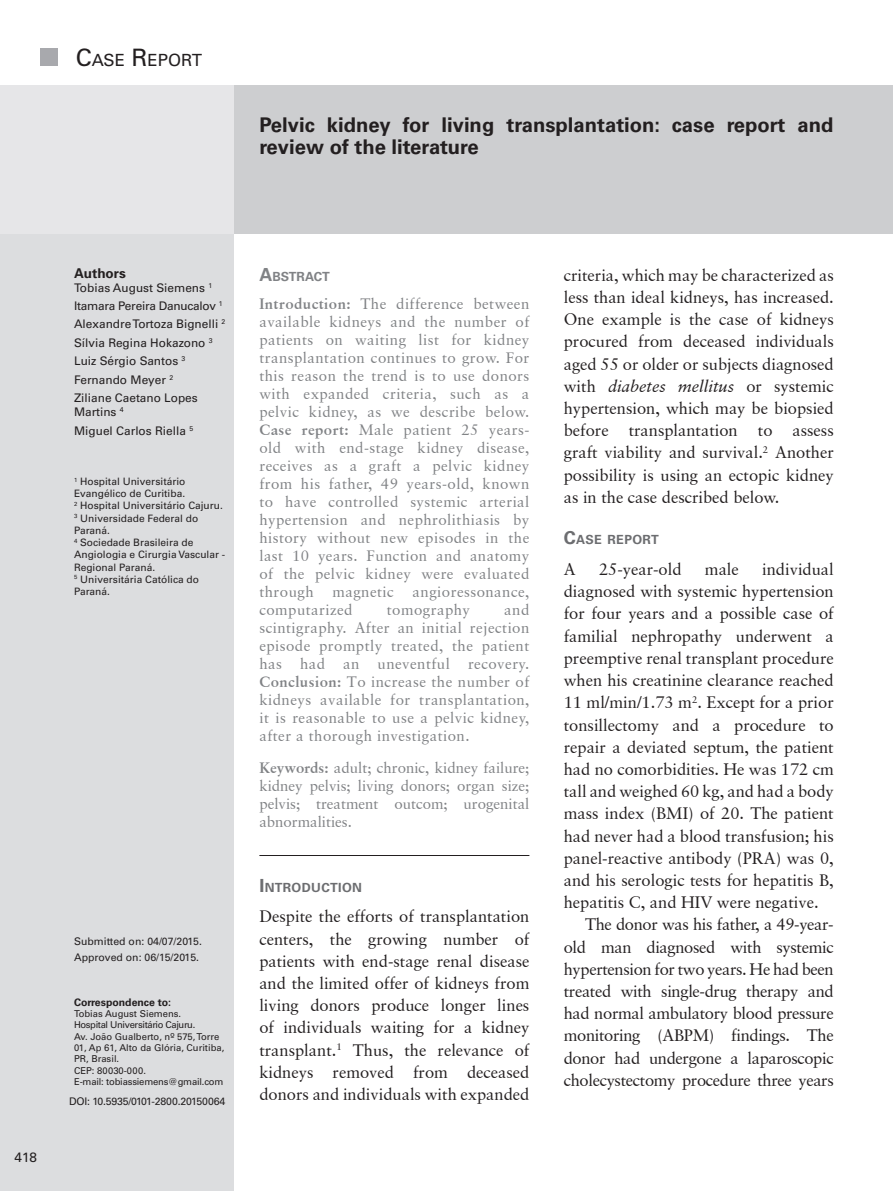
<style>
.page{position:relative;width:893px;height:1191px;background:#fff}
.page>*{position:absolute;margin:0;border:0;box-sizing:border-box;transform-origin:0 0}
.Title_Inglês{font:700 20.25px/22.5px "Univers LT Std";color:#231f20}
.t1{font:16.8px "Univers LT Std";color:#231f20}
.Texto_-_1º_paragráfo{font:16.5px/22.2px "Garamond Retrospective S Si";color:#231f20;text-align:justify}
.Texto{font:16.5px/22.2px "Garamond Retrospective S Si";letter-spacing:-.02em;color:#231f20;text-align:justify}
.Abstract{font:15px/18px "Garamond Retrospective S Si";letter-spacing:.03em;color:#808285;text-align:justify}
.keywords{font:15px/18px "Garamond Retrospective S Si";color:#808285;text-align:justify}
.Tópico__Autores{font:13.5px "Univers 65 Bold";color:#231f20}
.t2{font:13.5px "Univers LT Std";color:#231f20}
.Intertítulo{font:700 12.6px "Univers LT Std";letter-spacing:.03em;color:#6c6d70}
.Intertilulo__Resumo{font:700 12.6px "Univers LT Std";color:#808285}
.Nome_dos_autores{font:11.85px/14.2px "Univers LT Std";color:#231f20}
.Nome_dos_autores-2{font:11.85px "Univers LT Std";letter-spacing:-.02em;color:#231f20}
.Data_de_subs_aprova{font:10.5px "Univers LT Std";color:#231f20}
.Autor_correspondente{font:10.5px "Univers LT Std";letter-spacing:-.02em;color:#231f20}
.Correspondência_para{font:700 10.5px "Univers LT Std";color:#231f20}
.Afiliações{font:10.2px/12.3px "Univers LT Std";color:#231f20}
.Autor_correspondente-2{font:9.45px/11.4px "Univers LT Std";color:#231f20}
.Autor_correspondente-3{font:9.45px "Univers LT Std";letter-spacing:-.02em;color:#231f20}
.Autor_correspondente-4{font:9.45px "Univers LT Std";letter-spacing:-.04em;color:#231f20}
.s1{font-size:24px}
.s2{font-family:"Swiss 721 BT"}
.s3{font-size:18px}
.s4{font-weight:700}
.s5{font-style:italic}
</style>
<div class="page">
<div style="left:40px;top:49px;width:17px;height:17px;background:#a8a9ad"></div>
<div style="left:0;top:85px;width:234px;height:1106px;background:#dcdddf"></div>
<div style="left:0;top:85px;width:893px;height:149px;background:linear-gradient(to right,#e2e2e4,#c5c6c8)"></div>
<hr style="left:259px;top:855px;width:270px;height:1px;background:#231f20">
<p class="t1" style="left:76px;top:50px;width:128px"><span class="s1">C</span>ASE <span class="s1">R</span>EPORT</p>
<p class="Title_Inglês" style="left:259px;top:113px;width:575px">Pelvic kidney for living transplantation: case report and review of the literature</p>
<p class="Tópico__Autores" style="left:74px;top:265px;width:53px">Authors</p>
<p class="Nome_dos_autores" style="left:74px;top:280px;width:140px">Tobias August Siemens <sup>1</sup></p>
<p class="Nome_dos_autores-2" style="left:74px;top:299px;width:150px">Itamara Pereira Danucalov <sup>1</sup></p>
<p class="Nome_dos_autores" style="left:74px;top:317px;width:153px">Alexandre Tortoza Bignelli <sup>2</sup></p>
<p class="Nome_dos_autores" style="left:74px;top:335px;width:140px">Sílvia Regina Hokazono <sup>3</sup></p>
<p class="Nome_dos_autores" style="left:74px;top:354px;width:113px">Luiz Sérgio Santos <sup>3</sup></p>
<p class="Nome_dos_autores" style="left:74px;top:372px;width:101px">Fernando Meyer <sup>2</sup></p>
<p class="Nome_dos_autores" style="left:74px;top:391px;width:125px">Ziliane Caetano Lopes<br>Martins <sup>4</sup></p>
<p class="Nome_dos_autores" style="left:74px;top:423px;width:121px">Miguel Carlos Riella <sup>5</sup></p>
<p class="Afiliações" style="left:74px;top:475px;width:113px"><sup>1</sup> Hospital Universitário<br>Evangélico de Curitiba.</p>
<p class="Afiliações" style="left:74px;top:500px;width:150px"><sup>2</sup> Hospital Universitário Cajuru.</p>
<p class="Afiliações" style="left:74px;top:512px;width:126px"><sup>3</sup> Universidade Federal do<br>Paraná.</p>
<p class="Afiliações" style="left:74px;top:536px;width:153px"><sup>4</sup> Sociedade Brasileira de<br>Angiologia e Cirurgia Vascular -<br>Regional Paraná.</p>
<p class="Afiliações" style="left:74px;top:573px;width:127px"><sup>5</sup> Universitária Católica do<br>Paraná.</p>
<p class="t2" style="left:15px;top:1149px;width:24px">418</p>
<p class="Data_de_subs_aprova" style="left:74px;top:935px;width:129px">Submitted on: 04/07/2015.</p>
<p class="Data_de_subs_aprova" style="left:74px;top:950px;width:127px">Approved on: 06/15/2015.</p>
<p class="Correspondência_para" style="left:74px;top:995px;width:99px">Correspondence to:</p>
<p class="Autor_correspondente-2" style="left:74px;top:1008px;width:109px">Tobias August Siemens.</p>
<p class="Autor_correspondente-4" style="left:74px;top:1019px;width:123px">Hospital Universitário Cajuru.</p>
<p class="Autor_correspondente-2" style="left:74px;top:1030px;width:152px">Av. João Gualberto, n<span class="s2">º</span> 575, Torre<br>01, Ap 61, Alto da Glória, Curitiba,<br>PR, Brasil.</p>
<p class="Autor_correspondente-2" style="left:74px;top:1064px;width:74px">CEP: 80030-000.</p>
<p class="Autor_correspondente-3" style="left:74px;top:1076px;width:151px">E-mail: tobiassiemens@gmail.com</p>
<p class="Autor_correspondente" style="left:69px;top:1095px;width:158px">DOI: 10.5935/0101-2800.20150064</p>
<p class="Intertilulo__Resumo" style="left:259px;top:269px;width:72px"><span class="s3">A</span>BSTRACT</p>
<p class="Abstract" style="left:259px;top:294px;width:272px"><span class="s4">Introduction:</span> The difference between available kidneys and the number of patients on waiting list for kidney transplantation continues to grow. For this reason the trend is to use donors with expanded criteria, such as a pelvic kidney, as we describe below.<br><span class="s4">Case report:</span> Male patient 25 years&shy;old with end-stage kidney disease, receives as a graft a pelvic kidney from his father, 49 years-old, known to have controlled systemic arterial hypertension and nephrolithiasis by history without new episodes in the last 10 years. Function and anatomy of the pelvic kidney were evaluated through magnetic angioressonance, computarized</p>
<p class="Abstract" style="left:259px;top:600px;width:272px;text-indent:245px">and scintigraphy. After an initial rejection episode promptly treated, the patient has had an uneventful recovery.<br><span class="s4">Conclusion:</span> To increase the number of kidneys available for transplantation, it is reasonable to use a pelvic kidney, after a thorough investigation.</p>
<p class="Abstract" style="left:387px;top:600px;width:85px">tomography</p>
<p class="keywords" style="left:259px;top:759px;width:272px"><span class="s4">Keywords:</span> adult; chronic, kidney failure; kidney pelvis; living donors; organ size; pelvis; treatment outcom; urogenital abnormalities.</p>
<p class="Intertítulo" style="left:259px;top:880px;width:104px"><span class="s3">I</span>NTRODUCTION</p>
<p class="Texto_-_1º_paragráfo" style="left:259px;top:905px;width:272px">Despite the efforts of transplantation centers, the growing number of patients with end-stage renal disease and the limited offer of kidneys from living donors produce longer lines of individuals waiting for a kidney transplant.<sup>1</sup> Thus, the relevance of kidneys removed from deceased donors and individuals with expanded</p>
<p class="Texto_-_1º_paragráfo" style="left:564px;top:264px;width:272px">criteria, which may be characterized as less than ideal kidneys, has increased.<br>One example is the case of kidneys procured from deceased individuals aged 55 or older or subjects diagnosed with <span class="s5">diabetes mellitus</span> or systemic hypertension, which may be biopsied before transplantation to assess graft viability and survival.<sup>2</sup> Another possibility is using an ectopic kidney as in the case described below.</p>
<p class="Intertítulo" style="left:564px;top:532px;width:97px"><span class="s3">C</span>ASE REPORT</p>
<p class="Texto_-_1º_paragráfo" style="left:564px;top:558px;width:13px">A</p>
<p class="Texto_-_1º_paragráfo" style="left:599px;top:558px;width:84px">25-year-old</p>
<p class="Texto_-_1º_paragráfo" style="left:705px;top:558px;width:35px">male</p>
<p class="Texto_-_1º_paragráfo" style="left:564px;top:558px;width:272px;text-indent:198px">individual diagnosed with systemic hypertension for four years and a possible case of familial nephropathy underwent a preemptive renal transplant procedure when his creatinine clearance reached 11 ml/min/1.73 m<sup>2</sup>. Except for a prior tonsillectomy and a procedure to repair a deviated septum, the patient had no comorbidities. He was 172 cm tall and weighed 60 kg, and had a body mass index (BMI) of 20. The patient had never had a blood transfusion; his panel-reactive antibody (PRA) was 0, and his serologic tests for hepatitis B, hepatitis C, and HIV were negative.</p>
<p class="Texto" style="left:564px;top:913px;width:272px;text-indent:21px">The donor was his father, a 49-year&shy;old man diagnosed with systemic hypertension for two years. He had been treated with single-drug therapy and had normal ambulatory blood pressure monitoring (ABPM) findings. The donor had undergone a laparoscopic cholecystectomy procedure three years</p>
</div>
